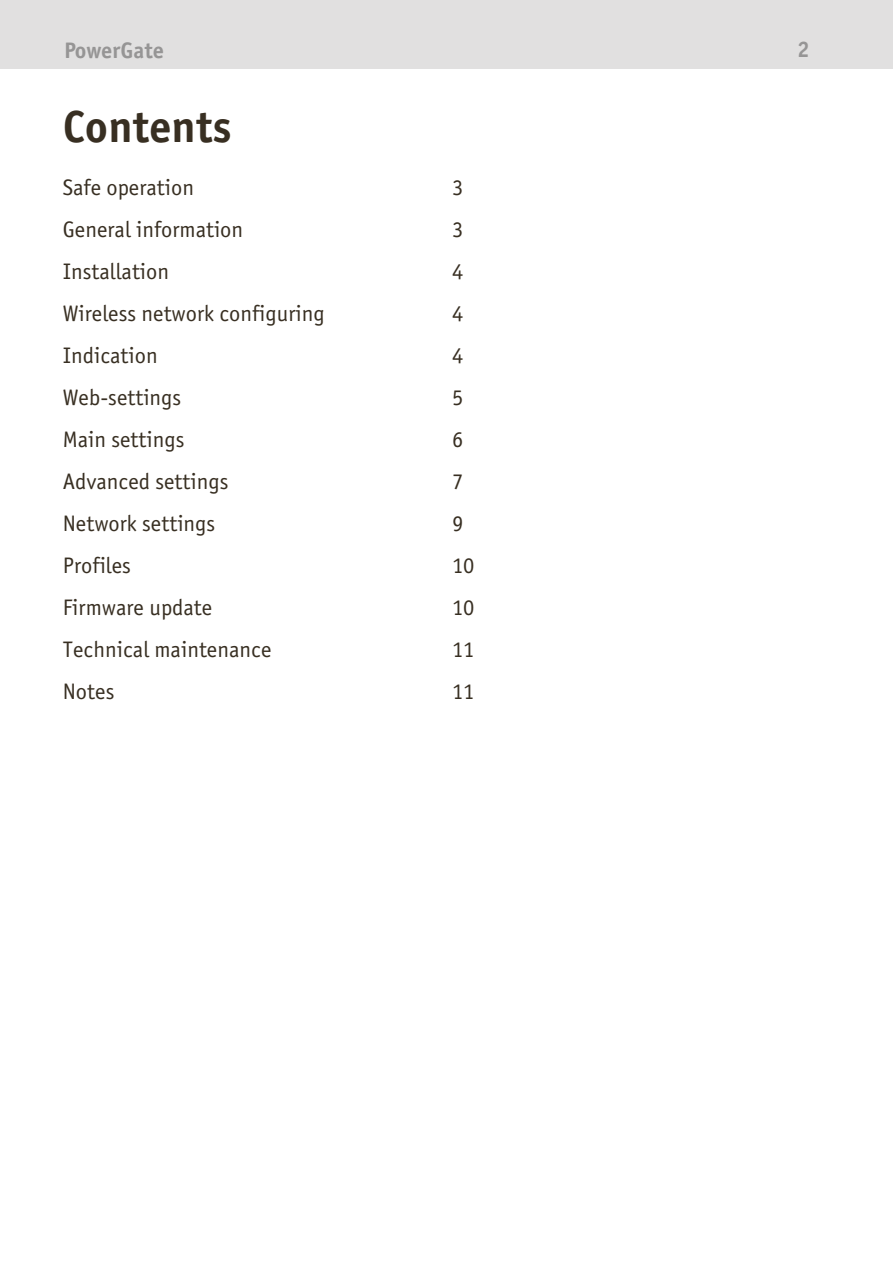
<style>
.page{position:relative;width:893px;height:1263px;background:#fff}
.page>*{position:absolute;margin:0;border:0;box-sizing:border-box;transform-origin:0 0}
.t1{font:700 45px "Officina Sans C";color:#382f22}
.t2{font:22.5px/42px "Officina Sans C";color:#382f22}
.t3{font:700 22.5px "Officina Sans C";color:#969595}
</style>
<div class="page">
<div style="left:0;top:0;width:893px;height:68px;background:#e1e0e0"></div>
<p class="t3" style="left:64px;top:38px;width:101px">PowerGate</p>
<p class="t3" style="left:797px;top:37px;width:14px">2</p>
<h1 class="t1" style="left:63px;top:102px;width:170px">Contents</h1>
<p class="t2" style="left:63px;top:167px;width:264px">Safe operation<br>General information<br>Installation<br>Wireless network configuring<br>Indication<br>Web-settings<br>Main settings<br>Advanced settings<br>Network settings<br>Profiles<br>Firmware update<br>Technical maintenance<br>Notes</p>
<p class="t2" style="left:452px;top:167px;width:24px">3<br>3<br>4<br>4<br>4<br>5<br>6<br>7<br>9<br>10<br>10<br>11<br>11</p>
</div>
